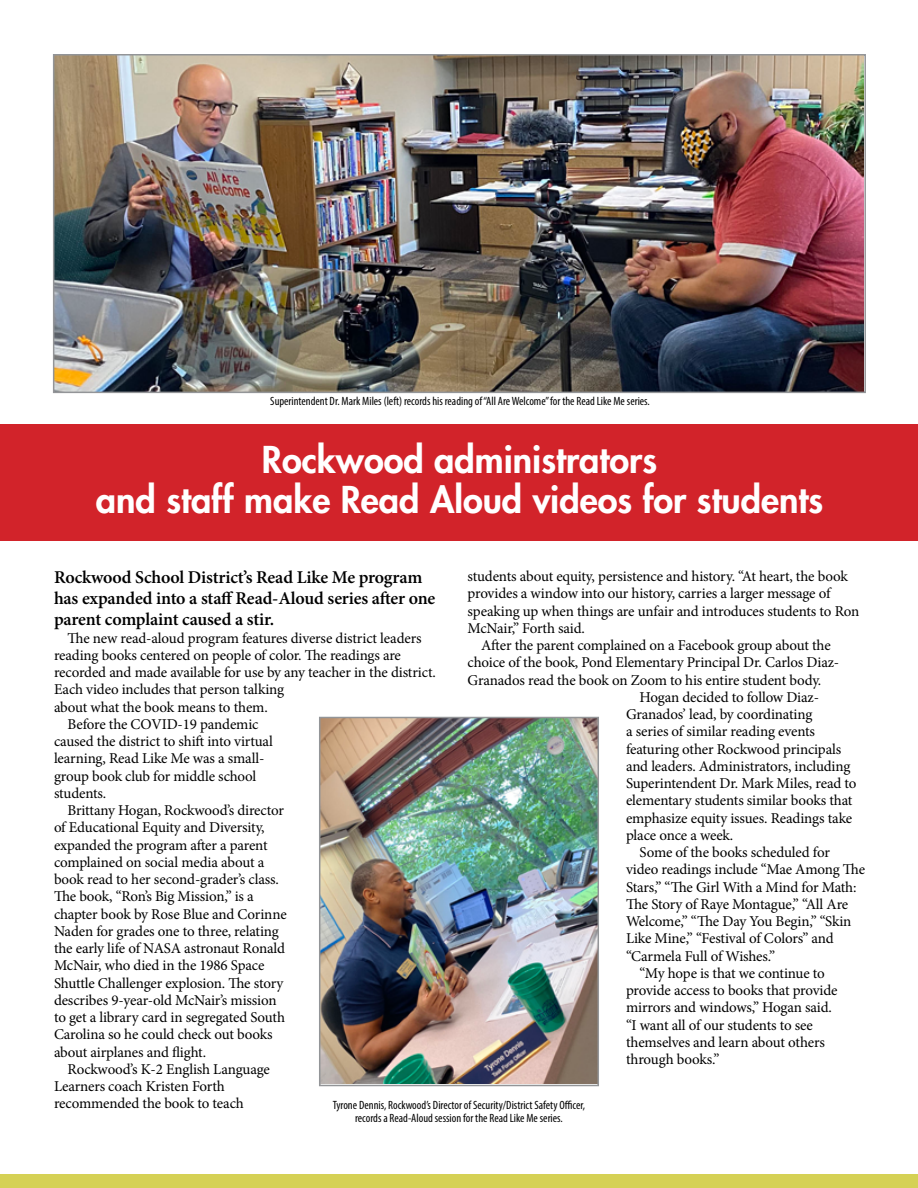
<style>
.page{position:relative;width:918px;height:1188px;background:#fff}
.page>*{position:absolute;margin:0;border:0;box-sizing:border-box;transform-origin:0 0}
.t1{font:800 36px/40.5px "Futura";color:#fff;text-align:center}
.t2{font:600 18px/21px "Minion Pro";letter-spacing:-.01em;color:#000}
.t3{font:15px "Minion Pro";letter-spacing:-.01em;color:#000}
.t4{font:condensed 12px/13.5px "Myriad Pro";color:#000;text-align:center}
</style>
<div class="page">
<div style="left:0;top:425px;width:918px;height:116px;background:#d2232a"></div>
<img style="left:56px;top:57px;width:807px;height:333px">
<div style="left:53px;top:54px;width:813px;height:339px;border:2px solid #939598"></div>
<img style="left:322px;top:720px;width:274px;height:363px">
<div style="left:319px;top:717px;width:280px;height:369px;border:2px solid #939598"></div>
<div style="left:0;top:1174px;width:918px;height:14px;background:#d5d155"></div>
<p class="t4" style="left:270px;top:394px;width:381px">Superintendent Dr. Mark Miles (left) records his reading of “All Are Welcome” for the Read Like Me series.</p>
<h1 class="t1" style="left:96px;top:439px;width:729px">Rockwood administrators<br>and staff make Read Aloud videos for students</h1>
<p class="t3" style="left:468px;top:566px;width:382px">students about equity, persistence and history. “At heart, the book</p>
<p class="t3" style="left:468px;top:584px;width:364px">provides a window into our history, carries a larger message of</p>
<p class="t3" style="left:468px;top:601px;width:393px">speaking up when things are unfair and introduces students to Ron</p>
<p class="t3" style="left:468px;top:618px;width:119px">McNair,” Forth said.</p>
<p class="t3" style="left:481px;top:635px;width:351px">After the parent complained on a Facebook group about the</p>
<p class="t3" style="left:468px;top:653px;width:373px">choice of the book, Pond Elementary Principal Dr. Carlos Diaz-</p>
<p class="t3" style="left:468px;top:670px;width:355px">Granados read the book on Zoom to his entire student body.</p>
<p class="t3" style="left:640px;top:687px;width:181px">Hogan decided to follow Diaz-</p>
<p class="t3" style="left:626px;top:704px;width:188px">Granados’ lead, by coordinating</p>
<p class="t3" style="left:626px;top:722px;width:191px">a series of similar reading events</p>
<p class="t3" style="left:626px;top:739px;width:217px">featuring other Rockwood principals</p>
<p class="t3" style="left:626px;top:756px;width:226px">and leaders. Administrators, including</p>
<p class="t3" style="left:626px;top:773px;width:232px">Superintendent Dr. Mark Miles, read to</p>
<p class="t3" style="left:626px;top:791px;width:228px">elementary students similar books that</p>
<p class="t3" style="left:626px;top:808px;width:228px">emphasize equity issues. Readings take</p>
<p class="t3" style="left:626px;top:825px;width:109px">place once a week.</p>
<p class="t3" style="left:640px;top:842px;width:192px">Some of the books scheduled for</p>
<p class="t3" style="left:626px;top:860px;width:241px">video readings include “Mae Among The</p>
<p class="t3" style="left:626px;top:877px;width:232px">Stars,” “The Girl With a Mind for Math:</p>
<p class="t3" style="left:626px;top:894px;width:224px">The Story of Raye Montague,” “All Are</p>
<p class="t3" style="left:626px;top:911px;width:227px">Welcome,” “The Day You Begin,” “Skin</p>
<p class="t3" style="left:626px;top:929px;width:209px">Like Mine,” “Festival of Colors” and</p>
<p class="t3" style="left:626px;top:946px;width:151px">“Carmela Full of Wishes.”</p>
<p class="t3" style="left:640px;top:963px;width:187px">“My hope is that we continue to</p>
<p class="t3" style="left:626px;top:980px;width:213px">provide access to books that provide</p>
<p class="t3" style="left:626px;top:998px;width:207px">mirrors and windows,” Hogan said.</p>
<p class="t3" style="left:626px;top:1015px;width:188px">“I want all of our students to see</p>
<p class="t3" style="left:626px;top:1032px;width:200px">themselves and learn about others</p>
<p class="t3" style="left:626px;top:1049px;width:95px">through books.”</p>
<p class="t2" style="left:54px;top:567px;width:383px">Rockwood School District’s Read Like Me program has expanded into a staff Read-Aloud series after one parent complaint caused a stir.</p>
<p class="t3" style="left:68px;top:628px;width:356px">The new read-aloud program features diverse district leaders</p>
<p class="t3" style="left:54px;top:645px;width:349px">reading books centered on people of color. The readings are</p>
<p class="t3" style="left:54px;top:662px;width:383px">recorded and made available for use by any teacher in the district.</p>
<p class="t3" style="left:54px;top:679px;width:232px">Each video includes that person talking</p>
<p class="t3" style="left:54px;top:697px;width:215px">about what the book means to them.</p>
<p class="t3" style="left:68px;top:714px;width:193px">Before the COVID-19 pandemic</p>
<p class="t3" style="left:54px;top:731px;width:220px">caused the district to shift into virtual</p>
<p class="t3" style="left:54px;top:748px;width:212px">learning, Read Like Me was a small-</p>
<p class="t3" style="left:54px;top:766px;width:204px">group book club for middle school</p>
<p class="t3" style="left:54px;top:783px;width:54px">students.</p>
<p class="t3" style="left:68px;top:800px;width:218px">Brittany Hogan, Rockwood’s director</p>
<p class="t3" style="left:54px;top:817px;width:212px">of Educational Equity and Diversity,</p>
<p class="t3" style="left:54px;top:835px;width:215px">expanded the program after a parent</p>
<p class="t3" style="left:54px;top:852px;width:212px">complained on social media about a</p>
<p class="t3" style="left:54px;top:869px;width:226px">book read to her second-grader’s class.</p>
<p class="t3" style="left:54px;top:886px;width:201px">The book, “Ron’s Big Mission,” is a</p>
<p class="t3" style="left:54px;top:904px;width:234px">chapter book by Rose Blue and Corinne</p>
<p class="t3" style="left:54px;top:921px;width:226px">Naden for grades one to three, relating</p>
<p class="t3" style="left:54px;top:938px;width:233px">the early life of NASA astronaut Ronald</p>
<p class="t3" style="left:54px;top:955px;width:212px">McNair, who died in the 1986 Space</p>
<p class="t3" style="left:54px;top:973px;width:231px">Shuttle Challenger explosion. The story</p>
<p class="t3" style="left:54px;top:990px;width:224px">describes 9-year-old McNair’s mission</p>
<p class="t3" style="left:54px;top:1007px;width:233px">to get a library card in segregated South</p>
<p class="t3" style="left:54px;top:1024px;width:220px">Carolina so he could check out books</p>
<p class="t3" style="left:54px;top:1042px;width:154px">about airplanes and flight.</p>
<p class="t3" style="left:68px;top:1059px;width:204px">Rockwood’s K-2 English Language</p>
<p class="t3" style="left:54px;top:1076px;width:172px">Learners coach Kristen Forth</p>
<p class="t3" style="left:54px;top:1093px;width:191px">recommended the book to teach</p>
<p class="t4" style="left:333px;top:1098px;width:254px">Tyrone Dennis, Rockwood’s Director of Security/District Safety Officer, records a Read-Aloud session for the Read Like Me series.</p>
</div>
